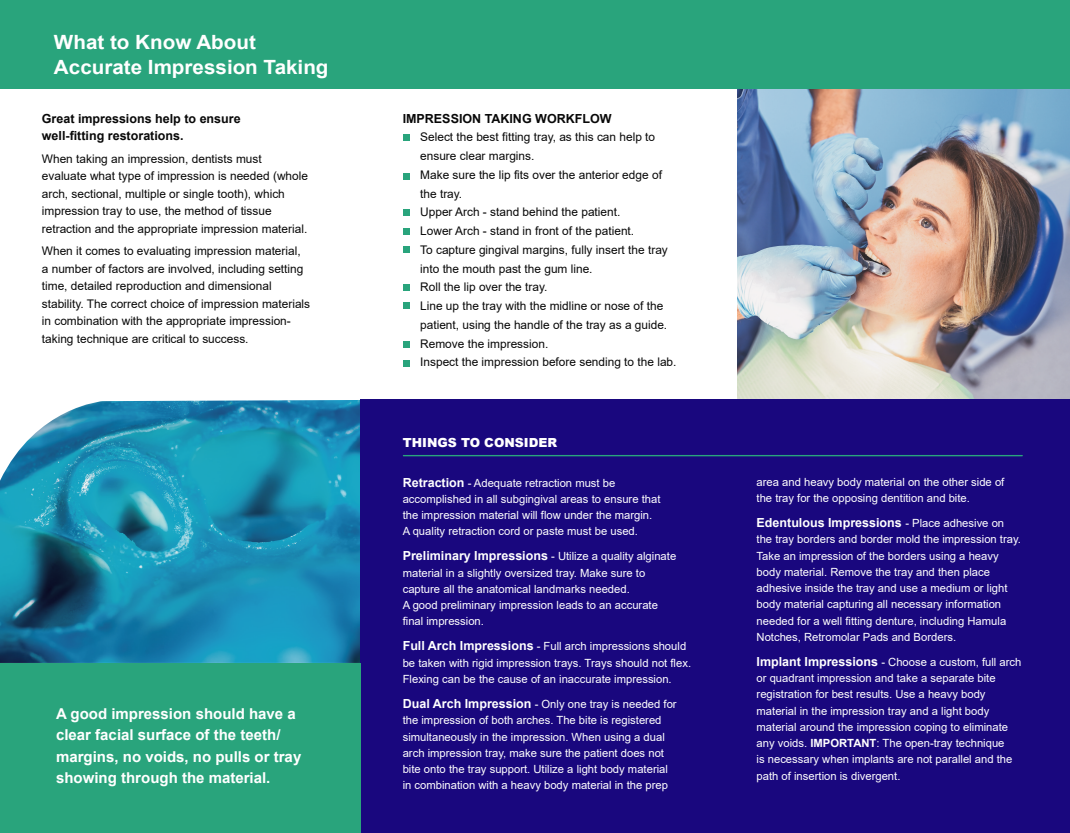
<style>
.page{position:relative;width:1070px;height:833px;background:#fff}
.page>*{position:absolute;margin:0;border:0;box-sizing:border-box;transform-origin:0 0}
.t1{font:700 19.62px/25px "Arial";color:#fff;scale:1.05 1}
.t2{font:700 15px/21.2px "Arial";color:#fff}
.t3{font:700 12.5px/17.5px "Arial";color:#080808}
.t4{font:700 12.5px "Arial";color:#fff}
.t5{font:900 12.5px "Arial";color:#fff}
.t6{font:11.88px/18.8px "Arial";color:#080808}
.t7{font:11.25px/16.2px "Arial";color:#fff}
.s1{font-weight:700;font-size:12.5px}
.s2{font-weight:400;font-size:11.25px}
.s3{font-weight:700}
</style>
<div class="page">
<img style="left:0;top:400px;width:360px;height:263px">
<img style="left:737px;top:88px;width:332px;height:312px">
<div style="left:360px;top:400px;width:709px;height:432px;background:#19077e"></div>
<div style="left:0;top:0;width:1069px;height:88px;background:#29a47c"></div>
<div style="left:0;top:663px;width:360px;height:169px;background:#29a47c"></div>
<svg style="left:403px;top:228px;width:6px;height:6px"></svg>
<svg style="left:403px;top:284px;width:6px;height:6px"></svg>
<svg style="left:403px;top:303px;width:6px;height:6px"></svg>
<svg style="left:403px;top:341px;width:6px;height:6px"></svg>
<svg style="left:403px;top:360px;width:6px;height:6px"></svg>
<svg style="left:403px;top:246px;width:6px;height:6px"></svg>
<div style="left:403px;top:173px;width:6px;height:7px;background:#29a47c"></div>
<svg style="left:403px;top:135px;width:6px;height:6px"></svg>
<svg style="left:403px;top:209px;width:6px;height:6px"></svg>
<hr style="left:403px;top:455px;width:619px;height:1px;background:#29a47c">
<h1 class="t1" style="left:54px;top:30px;width:263px">What to Know About<br>Accurate Impression Taking</h1>
<p class="t3" style="left:42px;top:109px;width:200px">Great impressions help to ensure well-fitting restorations.</p>
<p class="t6" style="left:42px;top:149px;width:267px;line-height:17.5px">When taking an impression, dentists must evaluate what type of impression is needed (whole arch, sectional, multiple or single tooth), which impression tray to use, the method of tissue retraction and the appropriate impression material.</p>
<p class="t6" style="left:42px;top:242px;width:270px;line-height:17.5px">When it comes to evaluating impression material, a number of factors are involved, including setting time, detailed reproduction and dimensional stability. The correct choice of impression materials in combination with the appropriate impression&shy;taking technique are critical to success.</p>
<h2 class="t2" style="left:56px;top:703px;width:247px">A good impression should have a clear facial surface of the teeth/ margins, no voids, no pulls or tray showing through the material.</h2>
<p class="t3" style="left:402px;top:109px;width:210px">IMPRESSION TAKING WORKFLOW</p>
<p class="t6" style="left:420px;top:128px;width:258px">Select the best fitting tray, as this can help to ensure clear margins.<br>Make sure the lip fits over the anterior edge of the tray.<br>Upper Arch - stand behind the patient.<br>Lower Arch - stand in front of the patient.<br>To capture gingival margins, fully insert the tray into the mouth past the gum line.<br>Roll the lip over the tray.<br>Line up the tray with the midline or nose of the patient, using the handle of the tray as a guide.<br>Remove the impression.<br>Inspect the impression before sending to the lab.</p>
<p class="t5" style="left:402px;top:433px;width:156px">THINGS TO CONSIDER</p>
<p class="t7" style="left:402px;top:474px;width:259px"><span class="s1">Retraction</span> - Adequate retraction must be accomplished in all subgingival areas to ensure that the impression material will flow under the margin.<br>A quality retraction cord or paste must be used.</p>
<p class="t7" style="left:402px;top:548px;width:275px"><span class="s1">Preliminary Impressions</span> - Utilize a quality alginate material in a slightly oversized tray. Make sure to capture all the anatomical landmarks needed.<br>A good preliminary impression leads to an accurate final impression.</p>
<p class="t7" style="left:402px;top:638px;width:290px"><span class="s1">Full Arch Impressions</span> - Full arch impressions should be taken with rigid impression trays. Trays should not flex.<br>Flexing can be the cause of an inaccurate impression.</p>
<p class="t7" style="left:402px;top:695px;width:275px"><span class="s1">Dual Arch Impression</span> - Only one tray is needed for the impression of both arches. The bite is registered simultaneously in the impression. When using a dual arch impression tray, make sure the patient does not bite onto the tray support. Utilize a light body material in combination with a heavy body material in the prep</p>
<p class="t7" style="left:756px;top:473px;width:249px">area and heavy body material on the other side of the tray for the opposing dentition and bite.</p>
<p class="t4" style="left:756px;top:513px;width:249px">Edentulous Impressions <span class="s2">- Place adhesive on</span></p>
<p class="t7" style="left:756px;top:531px;width:266px">the tray borders and border mold the impression tray.<br>Take an impression of the borders using a heavy body material. Remove the tray and then place adhesive inside the tray and use a medium or light body material capturing all necessary information needed for a well fitting denture, including Hamula Notches, Retromolar Pads and Borders.</p>
<p class="t7" style="left:756px;top:653px;width:266px"><span class="s1">Implant Impressions</span> - Choose a custom, full arch or quadrant impression and take a separate bite registration for best results. Use a heavy body material in the impression tray and a light body material around the impression coping to eliminate any voids. <span class="s3">IMPORTANT</span>: The open-tray technique<br>is necessary when implants are not parallel and the path of insertion is divergent.</p>
</div>
